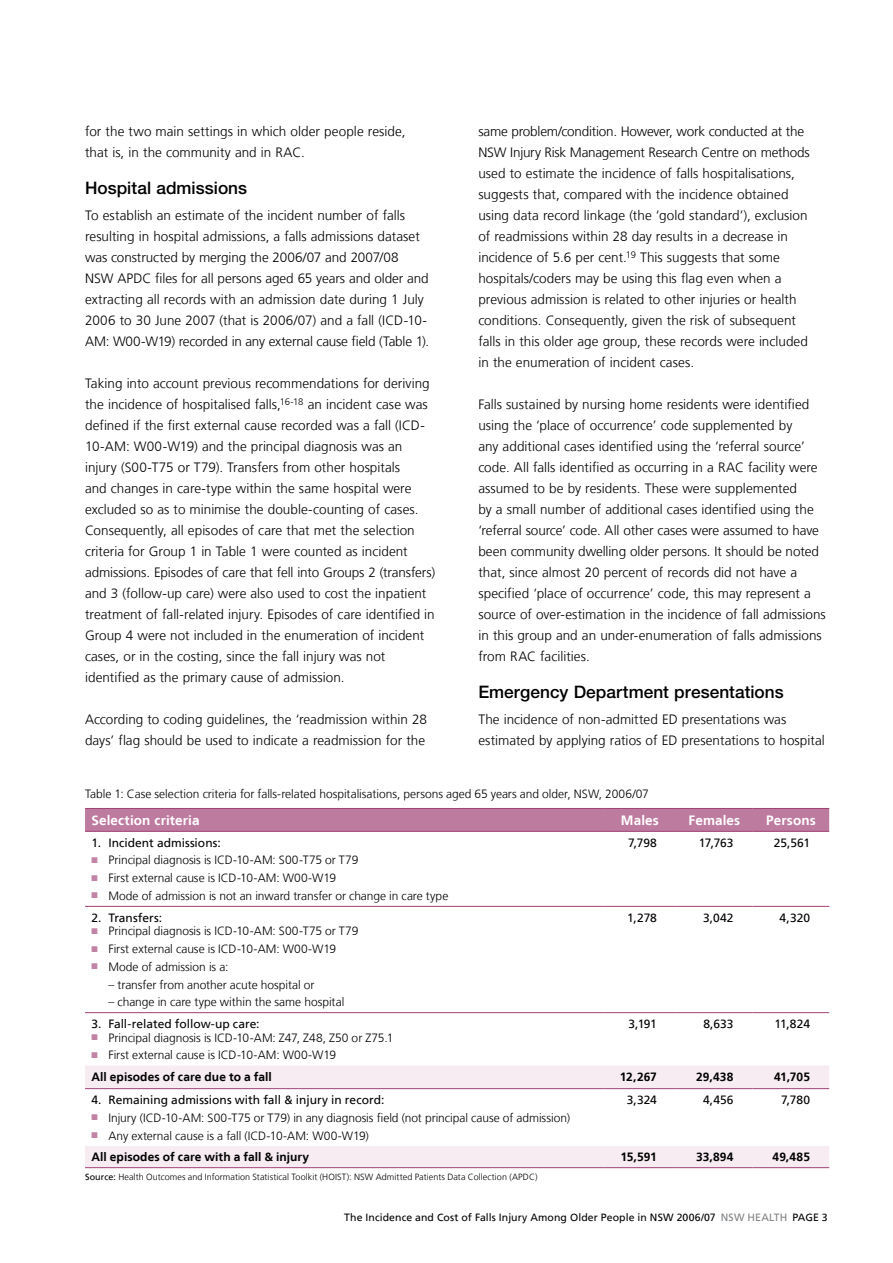
<style>
.page{position:relative;width:893px;height:1263px;background:#fff}
.page>*{position:absolute;margin:0;border:0;box-sizing:border-box;transform-origin:0 0}
.t1{font:500 17.25px "Helvetica Neue";color:#000}
.t2{font:300 13.5px/21px "Frutiger LT";color:#000}
.t3{font:700 13.5px "Frutiger LT";letter-spacing:.01em;color:#fff}
.t4{font:300 12px "Frutiger LT";letter-spacing:-.005em;color:#000}
.t5{font:12px "Frutiger LT";color:#000}
.t6{font:700 12px "Frutiger LT";letter-spacing:.005em;color:#000}
.t7{font:10.5px "Frutiger LT";letter-spacing:.01em;color:#000}
.t8{font:300 9px "Frutiger LT";letter-spacing:.01em;color:#000}
.s1{color:#c284a6}
.s2{font-weight:400}
.s3{color:#808285}
</style>
<div class="page">
<div style="left:85px;top:809px;width:744px;height:22px;background:#bd7b9f"></div>
<svg style="left:85px;top:1066px;width:744px;height:101px"></svg>
<hr style="left:85px;top:906px;width:519px;height:1px;background:#a04276">
<hr style="left:604px;top:906px;width:72px;height:1px;background:#a04276">
<hr style="left:676px;top:906px;width:77px;height:1px;background:#a04276">
<hr style="left:753px;top:906px;width:76px;height:1px;background:#a04276">
<hr style="left:85px;top:1012px;width:519px;height:1px;background:#a04276">
<hr style="left:604px;top:1012px;width:72px;height:1px;background:#a04276">
<hr style="left:676px;top:1012px;width:77px;height:1px;background:#a04276">
<hr style="left:753px;top:1012px;width:76px;height:1px;background:#a04276">
<hr style="left:85px;top:1167px;width:519px;height:1px;background:#a04276">
<hr style="left:604px;top:1167px;width:72px;height:1px;background:#a04276">
<hr style="left:676px;top:1167px;width:77px;height:1px;background:#a04276">
<hr style="left:753px;top:1167px;width:76px;height:1px;background:#a04276">
<hr style="left:85px;top:1088px;width:519px;height:1px;background:#a04276">
<hr style="left:604px;top:1088px;width:72px;height:1px;background:#a04276">
<hr style="left:676px;top:1088px;width:77px;height:1px;background:#a04276">
<hr style="left:753px;top:1088px;width:76px;height:1px;background:#a04276">
<hr style="left:85px;top:808px;width:519px;height:1px;background:#a04276">
<hr style="left:604px;top:808px;width:72px;height:1px;background:#a04276">
<hr style="left:676px;top:808px;width:77px;height:1px;background:#a04276">
<hr style="left:753px;top:808px;width:76px;height:1px;background:#a04276">
<hr style="left:85px;top:831px;width:519px;height:1px;background:#a04276">
<hr style="left:604px;top:831px;width:72px;height:1px;background:#a04276">
<hr style="left:676px;top:831px;width:77px;height:1px;background:#a04276">
<hr style="left:753px;top:831px;width:76px;height:1px;background:#a04276">
<p class="t2" style="left:85px;top:121px;width:322px">for the two main settings in which older people reside, that is, in the community and in RAC.</p>
<p class="t1" style="left:85px;top:178px;width:164px">Hospital admissions</p>
<p class="t2" style="left:85px;top:205px;width:346px">To establish an estimate of the incident number of falls resulting in hospital admissions, a falls admissions dataset was constructed by merging the 2006/07 and 2007/08<br>NSW APDC files for all persons aged 65 years and older and extracting all records with an admission date during 1 July 2006 to 30 June 2007 (that is 2006/07) and a fall (ICD-10- AM: W00-W19) recorded in any external cause field (Table 1).</p>
<p class="t2" style="left:85px;top:373px;width:352px">Taking into account previous recommendations for deriving the incidence of hospitalised falls,<sup>16-18</sup> an incident case was defined if the first external cause recorded was a fall (ICD-10-AM: W00-W19) and the principal diagnosis was an injury (S00-T75 or T79). Transfers from other hospitals<br>and changes in care-type within the same hospital were excluded so as to minimise the double-counting of cases.<br>Consequently, all episodes of care that met the selection criteria for Group 1 in Table 1 were counted as incident admissions. Episodes of care that fell into Groups 2 (transfers) and 3 (follow-up care) were also used to cost the inpatient treatment of fall-related injury. Episodes of care identified in Group 4 were not included in the enumeration of incident cases, or in the costing, since the fall injury was not identified as the primary cause of admission.</p>
<p class="t2" style="left:85px;top:709px;width:343px">According to coding guidelines, the ‘readmission within 28 days’ flag should be used to indicate a readmission for the</p>
<p class="t2" style="left:478px;top:121px;width:333px">same problem/condition. However, work conducted at the NSW Injury Risk Management Research Centre on methods used to estimate the incidence of falls hospitalisations, suggests that, compared with the incidence obtained using data record linkage (the ‘gold standard’), exclusion of readmissions within 28 day results in a decrease in incidence of 5.6 per cent.<sup>19</sup> This suggests that some hospitals/coders may be using this flag even when a previous admission is related to other injuries or health conditions. Consequently, given the risk of subsequent falls in this older age group, these records were included in the enumeration of incident cases.</p>
<p class="t2" style="left:478px;top:394px;width:349px">Falls sustained by nursing home residents were identified using the ‘place of occurrence’ code supplemented by<br>any additional cases identified using the ‘referral source’ code. All falls identified as occurring in a RAC facility were assumed to be by residents. These were supplemented<br>by a small number of additional cases identified using the ‘referral source’ code. All other cases were assumed to have been community dwelling older persons. It should be noted that, since almost 20 percent of records did not have a specified ‘place of occurrence’ code, this may represent a source of over-estimation in the incidence of fall admissions in this group and an under-enumeration of falls admissions from RAC facilities.</p>
<p class="t1" style="left:478px;top:682px;width:307px">Emergency Department presentations</p>
<p class="t2" style="left:478px;top:709px;width:348px">The incidence of non-admitted ED presentations was estimated by applying ratios of ED presentations to hospital</p>
<p class="t4" style="left:85px;top:787px;width:565px">Table 1: Case selection criteria for falls-related hospitalisations, persons aged 65 years and older, NSW, 2006/07</p>
<p class="t3" style="left:91px;top:812px;width:110px">Selection criteria</p>
<p class="t3" style="left:621px;top:812px;width:40px">Males</p>
<p class="t3" style="left:688px;top:812px;width:53px">Females</p>
<p class="t3" style="left:766px;top:812px;width:51px">Persons</p>
<p class="t5" style="left:91px;top:835px;width:131px">1. Incident admissions:</p>
<p class="t4" style="left:91px;top:853px;width:269px"><span class="s1">■</span> Principal diagnosis is ICD-10-AM: S00-T75 or T79</p>
<p class="t4" style="left:91px;top:871px;width:246px"><span class="s1">■</span> First external cause is ICD-10-AM: W00-W19</p>
<p class="t4" style="left:91px;top:889px;width:358px"><span class="s1">■</span> Mode of admission is not an inward transfer or change in care type</p>
<p class="t5" style="left:628px;top:835px;width:30px">7,798</p>
<p class="t5" style="left:699px;top:835px;width:36px">17,763</p>
<p class="t5" style="left:774px;top:835px;width:38px">25,561</p>
<p class="t5" style="left:91px;top:910px;width:72px">2. Transfers:</p>
<p class="t4" style="left:91px;top:924px;width:269px"><span class="s1">■</span> Principal diagnosis is ICD-10-AM: S00-T75 or T79</p>
<p class="t4" style="left:91px;top:942px;width:246px"><span class="s1">■</span> First external cause is ICD-10-AM: W00-W19</p>
<p class="t4" style="left:91px;top:960px;width:138px"><span class="s1">■</span> Mode of admission is a:</p>
<p class="t4" style="left:108px;top:977px;width:208px">– transfer from another acute hospital or</p>
<p class="t4" style="left:108px;top:995px;width:237px">– change in care type within the same hospital</p>
<p class="t5" style="left:91px;top:1017px;width:170px">3. Fall-related follow-up care:</p>
<p class="t4" style="left:91px;top:1030px;width:304px"><span class="s1">■</span> Principal diagnosis is ICD-10-AM: Z47, Z48, Z50 or Z75.1</p>
<p class="t4" style="left:91px;top:1048px;width:246px"><span class="s1">■</span> First external cause is ICD-10-AM: W00-W19</p>
<p class="t5" style="left:627px;top:910px;width:31px">1,278</p>
<p class="t5" style="left:703px;top:910px;width:32px">3,042</p>
<p class="t5" style="left:780px;top:910px;width:32px">4,320</p>
<p class="t5" style="left:629px;top:1017px;width:30px">3,191</p>
<p class="t5" style="left:703px;top:1017px;width:32px">8,633</p>
<p class="t5" style="left:774px;top:1017px;width:37px">11,824</p>
<p class="t6" style="left:91px;top:1070px;width:182px">All episodes of care due to a fall</p>
<p class="t6" style="left:620px;top:1070px;width:39px">12,267</p>
<p class="t6" style="left:696px;top:1070px;width:39px">29,438</p>
<p class="t6" style="left:774px;top:1070px;width:38px">41,705</p>
<p class="t5" style="left:91px;top:1093px;width:294px">4. Remaining admissions with fall &amp; injury in record:</p>
<p class="t4" style="left:91px;top:1111px;width:480px"><span class="s1">■</span> Injury (ICD-10-AM: S00-T75 or T79) in any diagnosis field (not principal cause of admission)</p>
<p class="t4" style="left:91px;top:1128px;width:279px"><span class="s1">■</span> Any external cause is a fall (ICD-10-AM: W00-W19)</p>
<p class="t5" style="left:627px;top:1093px;width:32px">3,324</p>
<p class="t5" style="left:703px;top:1093px;width:32px">4,456</p>
<p class="t5" style="left:781px;top:1093px;width:31px">7,780</p>
<p class="t6" style="left:91px;top:1150px;width:219px">All episodes of care with a fall &amp; injury</p>
<p class="t6" style="left:620px;top:1150px;width:38px">15,591</p>
<p class="t6" style="left:696px;top:1150px;width:39px">33,894</p>
<p class="t6" style="left:773px;top:1150px;width:39px">49,485</p>
<p class="t8" style="left:85px;top:1171px;width:454px"><span class="s2">Source:</span> Health Outcomes and Information Statistical Toolkit (HOIST): NSW Admitted Patients Data Collection (APDC)</p>
<p class="t7" style="left:344px;top:1211px;width:434px">The Incidence and Cost of Falls Injury Among Older People in NSW 2006/07 <span class="s3">NSW Health</span></p>
<p class="t7" style="left:792px;top:1211px;width:37px">PAGE 3</p>
</div>
